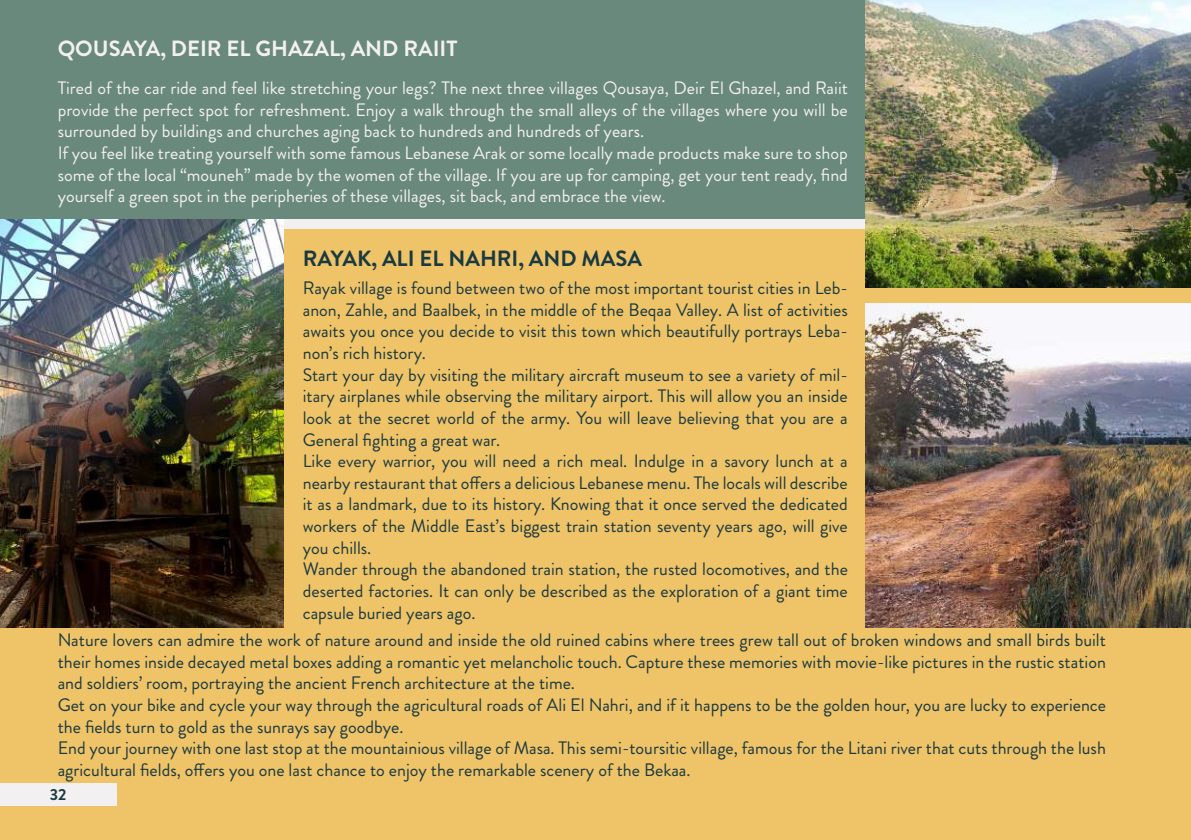
<style>
.page{position:relative;width:1191px;height:840px;background:#fff}
.page>*{position:absolute;margin:0;border:0;box-sizing:border-box;transform-origin:0 0}
.t1{font:700 22px "Brandon Grotesque";color:#f3f0f1}
.t2{font:700 22px "Brandon Grotesque";color:#1a3940}
.t3{font:18px/21.6px "Brandon Grotesque";color:#1a3940}
.t4{font:18px/21.6px "Brandon Grotesque";color:#f3f0f1}
.t5{font:700 16px "Brandon Grotesque";color:#1a3940}
</style>
<div class="page">
<div style="left:0;top:230px;width:1191px;height:609px;background:#efc368"></div>
<img style="left:0;top:218px;width:283px;height:408px">
<div style="left:0;top:0;width:1191px;height:218px;background:#69897c"></div>
<img style="left:865px;top:0;width:326px;height:288px">
<div style="left:0;top:782px;width:116px;height:23px;background:#f3f0f1"></div>
<img style="left:865px;top:303px;width:326px;height:323px">
<p class="t1" style="left:58px;top:33px;width:401px">QOUSAYA, DEIR EL GHAZAL, AND RAIIT</p>
<p class="t4" style="left:58px;top:77px;width:792px">Tired of the car ride and feel like stretching your legs? The next three villages Qousaya, Deir El Ghazel, and Raiit provide the perfect spot for refreshment. Enjoy a walk through the small alleys of the villages where you will be surrounded by buildings and churches aging back to hundreds and hundreds of years.<br>If you feel like treating yourself with some famous Lebanese Arak or some locally made products make sure to shop some of the local “mouneh” made by the women of the village. If you are up for camping, get your tent ready, find yourself a green spot in the peripheries of these villages, sit back, and embrace the view.</p>
<p class="t2" style="left:303px;top:242px;width:341px">RAYAK, ALI EL NAHRI, AND MASA</p>
<p class="t3" style="left:303px;top:277px;width:546px">Rayak village is found between two of the most important tourist cities in Leb&shy;anon, Zahle, and Baalbek, in the middle of the Beqaa Valley. A list of activities awaits you once you decide to visit this town which beautifully portrays Leba&shy;non’s rich history.<br>Start your day by visiting the military aircraft museum to see a variety of mil&shy;itary airplanes while observing the military airport. This will allow you an inside look at the secret world of the army. You will leave believing that you are a General fighting a great war.<br>Like every warrior, you will need a rich meal. Indulge in a savory lunch at a nearby restaurant that offers a delicious Lebanese menu. The locals will describe it as a landmark, due to its history. Knowing that it once served the dedicated workers of the Middle East’s biggest train station seventy years ago, will give you chills.<br>Wander through the abandoned train station, the rusted locomotives, and the deserted factories. It can only be described as the exploration of a giant time capsule buried years ago.</p>
<p class="t3" style="left:58px;top:629px;width:1050px">Nature lovers can admire the work of nature around and inside the old ruined cabins where trees grew tall out of broken windows and small birds built their homes inside decayed metal boxes adding a romantic yet melancholic touch. Capture these memories with movie-like pictures in the rustic station and soldiers’ room, portraying the ancient French architecture at the time.<br>Get on your bike and cycle your way through the agricultural roads of Ali El Nahri, and if it happens to be the golden hour, you are lucky to experience the fields turn to gold as the sunrays say goodbye.<br>End your journey with one last stop at the mountainious village of Masa. This semi-toursitic village, famous for the Litani river that cuts through the lush agricultural fields, offers you one last chance to enjoy the remarkable scenery of the Bekaa.</p>
<p class="t5" style="left:50px;top:782px;width:18px">32</p>
</div>
